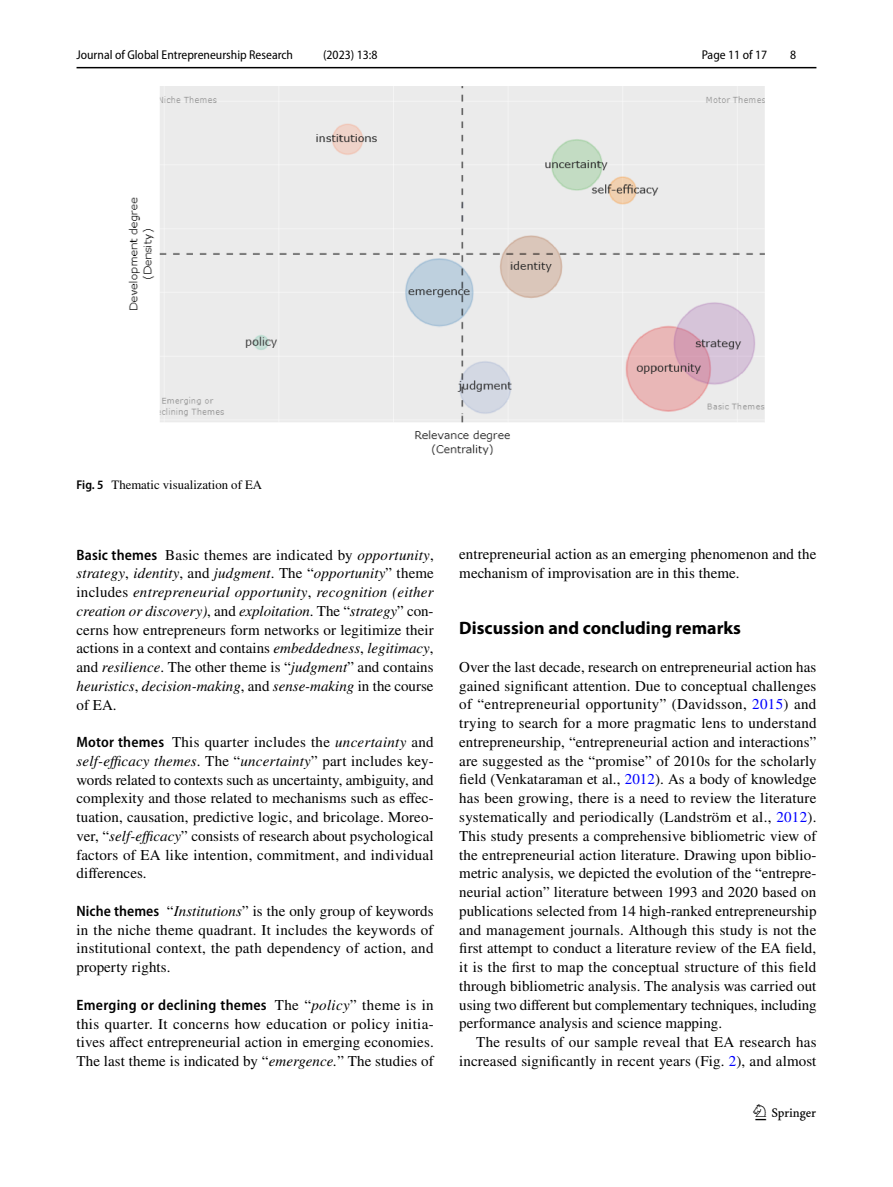
<style>
.page{position:relative;width:893px;height:1187px;background:#fff}
.page>*{position:absolute;margin:0;border:0;box-sizing:border-box;transform-origin:0 0}
.t1{font:22.5px "Springnew Regular 3";color:#000}
.t2{font:700 18px "Myriad Pro";color:#000}
.t3{font:15px/18.8px "STIX";letter-spacing:.005em;color:#000;text-align:justify}
.t4{font:italic 15px/18.8px "STIX";color:#000;text-align:justify}
.t5{font:600 semi-condensed 15px "Myriad Pro";letter-spacing:.015em;color:#000}
.t6{font:semi-condensed 12.75px "Myriad Pro";color:#000}
.t7{font:12.75px "STIX";color:#000}
.s1{font-family:"Myriad Pro";font-weight:600;font-stretch:semi-condensed}
.s2{font-family:"Myriad Pro";font-weight:600;font-style:normal;font-stretch:semi-condensed}
.s3{font-style:normal}
.s4{font-style:italic}
.s5{font-family:"STIX";font-weight:400;font-stretch:normal}
.s6{font-family:"STIX";font-weight:400;font-style:italic;font-stretch:normal}
.s7{color:#00f}
</style>
<div class="page">
<hr style="left:77px;top:67px;width:739px;height:1px;background:#000">
<img style="left:129px;top:87px;width:635px;height:367px">
<p class="t6" style="left:77px;top:48px;width:218px">Journal of Global Entrepreneurship Research</p>
<p class="t6" style="left:323px;top:48px;width:56px">(2023) 13:8</p>
<p class="t6" style="left:702px;top:48px;width:67px">Page 11 of 17</p>
<p class="t6" style="left:790px;top:48px;width:8px">8</p>
<p class="t7" style="left:77px;top:476px;width:187px"><span class="s1">Fig. 5</span> Thematic visualization of EA</p>
<p class="t4" style="left:77px;top:544px;width:359px"><span class="s2">Basic themes</span> <span class="s3">Basic themes are indicated by</span> opportunity<span class="s3">, </span>strategy<span class="s3">,</span> identity<span class="s3">, and</span> judgment<span class="s3">. The “</span>opportunity<span class="s3">” theme includes</span> entrepreneurial opportunity<span class="s3">,</span> recognition (either creation or discovery)<span class="s3">, and</span> exploitation<span class="s3">. The “</span>strategy<span class="s3">” con&shy;cerns how entrepreneurs form networks or legitimize their actions in a context and contains</span> embeddedness<span class="s3">,</span> legitimacy<span class="s3">, and</span> resilience<span class="s3">. The other theme is “</span>judgment<span class="s3">” and contains </span>heuristics<span class="s3">,</span> decision-making<span class="s3">, and</span> sense-making <span class="s3">in the course of EA.</span></p>
<p class="t3" style="left:77px;top:733px;width:359px"><span class="s1">Motor themes</span> This quarter includes the <span class="s4">uncertainty</span> and <span class="s4">self-efficacy themes</span>. The “<span class="s4">uncertainty</span>” part includes key&shy;words related to contexts such as uncertainty, ambiguity, and complexity and those related to mechanisms such as effec&shy;tuation, causation, predictive logic, and bricolage. Moreo&shy;ver, “<span class="s4">self-efficacy</span>” consists of research about psychological factors of EA like intention, commitment, and individual differences.</p>
<p class="t3" style="left:77px;top:902px;width:359px"><span class="s1">Niche themes</span> “<span class="s4">Institutions</span>” is the only group of keywords in the niche theme quadrant. It includes the keywords of institutional context, the path dependency of action, and property rights.</p>
<p class="t5" style="left:77px;top:996px;width:359px">Emerging or declining themes <span class="s5">The “</span><span class="s6">policy</span><span class="s5">” theme is in</span></p>
<p class="t3" style="left:77px;top:1015px;width:359px">this quarter. It concerns how education or policy initia&shy;tives affect entrepreneurial action in emerging economies.<br>The last theme is indicated by “<span class="s4">emergence.</span>” The studies of</p>
<p class="t3" style="left:459px;top:546px;width:359px">entrepreneurial action as an emerging phenomenon and the mechanism of improvisation are in this theme.</p>
<p class="t2" style="left:459px;top:616px;width:283px">Discussion and concluding remarks</p>
<p class="t3" style="left:459px;top:658px;width:359px">Over the last decade, research on entrepreneurial action has gained significant attention. Due to conceptual challenges of “entrepreneurial opportunity” (Davidsson, <span class="s7">2015</span>) and trying to search for a more pragmatic lens to understand entrepreneurship, “entrepreneurial action and interactions” are suggested as the “promise” of 2010s for the scholarly field (Venkataraman et al., <span class="s7">2012</span>). As a body of knowledge has been growing, there is a need to review the literature systematically and periodically (Landström et al., <span class="s7">2012</span>).<br>This study presents a comprehensive bibliometric view of the entrepreneurial action literature. Drawing upon biblio&shy;metric analysis, we depicted the evolution of the “entrepre&shy;neurial action” literature between 1993 and 2020 based on publications selected from 14 high-ranked entrepreneurship and management journals. Although this study is not the first attempt to conduct a literature review of the EA field, it is the first to map the conceptual structure of this field through bibliometric analysis. The analysis was carried out using two different but complementary techniques, including performance analysis and science mapping.</p>
<p class="t3" style="left:459px;top:1033px;width:359px;text-align:right">The results of our sample reveal that EA research has increased significantly in recent years (Fig. <span class="s7">2</span>), and almost</p>
<h1 class="t1" style="left:755px;top:1104px;width:62px">1 3</h1>
</div>
